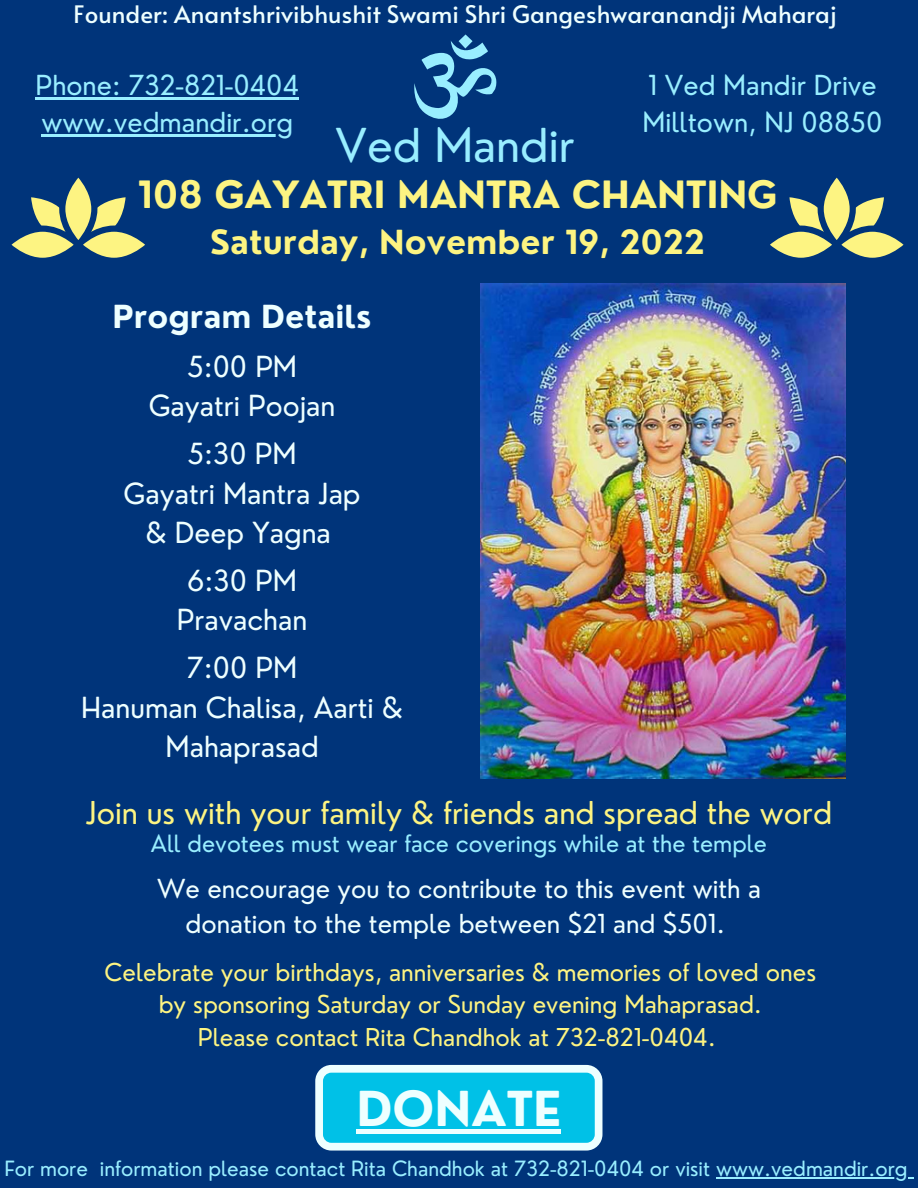
<style>
.page{position:relative;width:918px;height:1188px;background:#00347a}
.page>*{position:absolute;margin:0;border:0;box-sizing:border-box;transform-origin:0 0}
.t1{font:700 46.95px "Nourd";color:#eff}
.t2{font:45.6px "Nourd";color:#9ef}
.t3{font:700 36.75px "Nourd";color:#fdf482}
.t4{font:700 32.4px "Nourd";color:#fdf482}
.t5{font:700 31.05px "Nourd";color:#eff}
.t6{font:30.75px "Nourd";color:#fdf482}
.t7{font:28.35px/39.3px "Nourd";color:#eff;text-align:center}
.t8{font:27px/37.2px "Nourd";color:#9ef}
.t9{font:25.65px/34.8px "Nourd";color:#eff;text-align:center}
.t10{font:24px/32.7px "Nourd";color:#fdf482;text-align:center}
.t11{font:24px "Alata";color:#eff}
.t12{font:23.25px "Nourd";color:#9ef}
.t13{font:20.55px "Nourd";color:#9ef}
</style>
<div class="page">
<svg style="left:414px;top:34px;width:82px;height:85px"></svg>
<svg style="left:315px;top:1065px;width:287px;height:86px;background:#35ccea"></svg>
<div style="left:356px;top:1129px;width:205px;height:5px;background:#eff"></div>
<img style="left:480px;top:284px;width:366px;height:495px">
<svg style="left:11px;top:177px;width:134px;height:81px"></svg>
<hr style="left:36px;top:97px;width:263px;height:2px;background:#9ef">
<hr style="left:41px;top:134px;width:252px;height:2px;background:#9ef">
<hr style="left:716px;top:1177px;width:192px;height:1px;background:#9ef">
<svg style="left:770px;top:177px;width:134px;height:81px"></svg>
<p class="t11" style="left:74px;top:-3px;width:765px">Founder: Anantshrivibhushit Swami Shri Gangeshwaranandji Maharaj</p>
<p class="t8" style="left:36px;top:66px;width:265px">Phone: 732-821-0404 www.vedmandir.org</p>
<p class="t8" style="left:643px;top:66px;width:241px">1 Ved Mandir Drive<br>Milltown, NJ 08850</p>
<h2 class="t2" style="left:336px;top:117px;width:241px">Ved Mandir</h2>
<h3 class="t3" style="left:138px;top:172px;width:641px">108 GAYATRI MANTRA CHANTING</h3>
<h3 class="t4" style="left:210px;top:222px;width:496px">Saturday, November 19, 2022</h3>
<p class="t5" style="left:113px;top:297px;width:261px">Program Details</p>
<p class="t7" style="left:149px;top:347px;width:188px">5:00 PM<br>Gayatri Poojan</p>
<p class="t7" style="left:124px;top:434px;width:239px">5:30 PM<br>Gayatri Mantra Jap &amp; Deep Yagna</p>
<p class="t7" style="left:177px;top:561px;width:132px">6:30 PM<br>Pravachan</p>
<p class="t7" style="left:81px;top:648px;width:323px">7:00 PM<br>Hanuman Chalisa, Aarti &amp;<br>Mahaprasad</p>
<p class="t6" style="left:86px;top:793px;width:748px">Join us with your family &amp; friends and spread the word</p>
<p class="t12" style="left:151px;top:829px;width:618px">All devotees must wear face coverings while at the temple</p>
<p class="t9" style="left:157px;top:871px;width:605px">We encourage you to contribute to this event with a donation to the temple between $21 and $501.</p>
<p class="t10" style="left:105px;top:955px;width:713px">Celebrate your birthdays, anniversaries &amp; memories of loved ones by sponsoring Saturday or Sunday evening Mahaprasad.<br>Please contact Rita Chandhok at 732-821-0404.</p>
<h1 class="t1" style="left:356px;top:1079px;width:207px">DONATE</h1>
<p class="t13" style="left:4px;top:1156px;width:905px">For more information please contact Rita Chandhok at 732-821-0404 or visit www.vedmandir.org</p>
</div>
